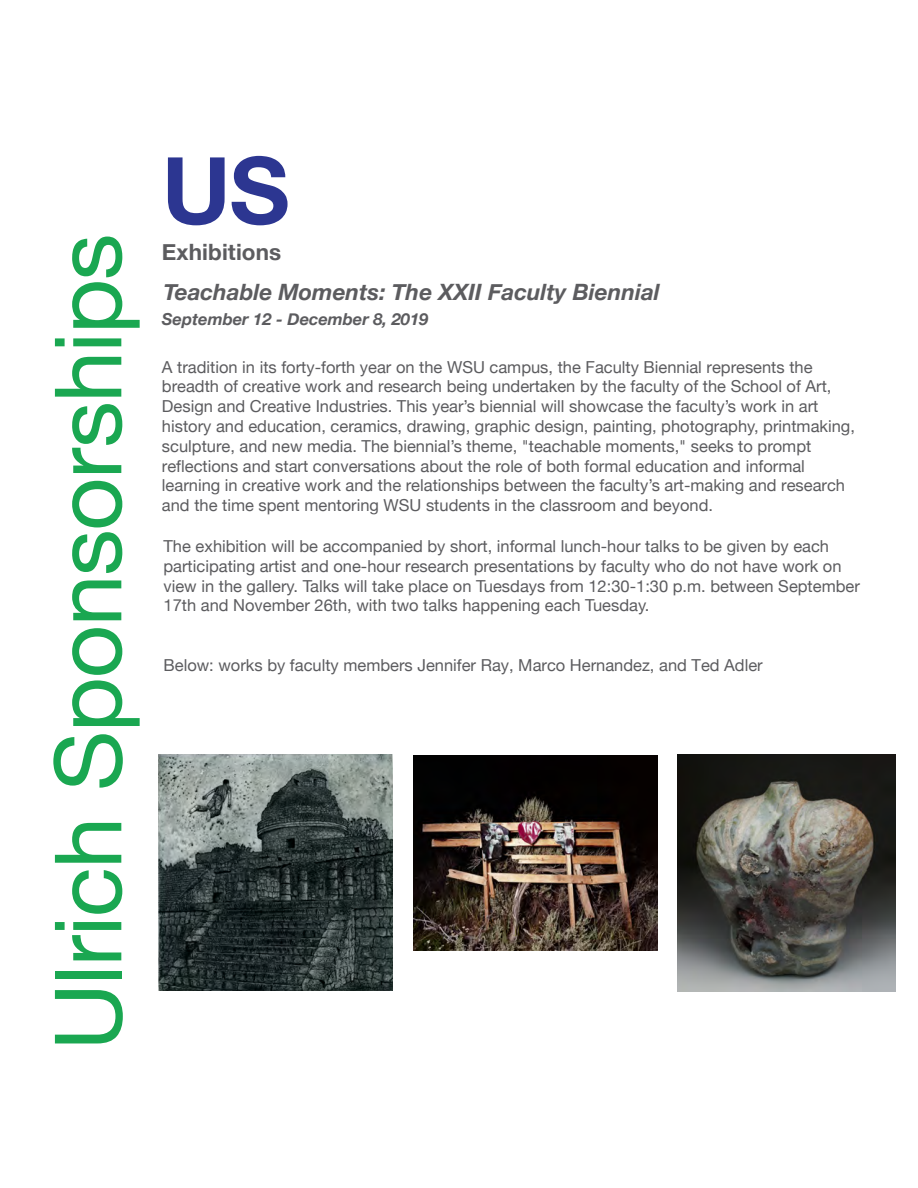
<style>
.page{position:relative;width:918px;height:1188px;background:#fff}
.page>*{position:absolute;margin:0;border:0;box-sizing:border-box;transform-origin:0 0}
.t1{font:93px "Helvetica Neue";letter-spacing:-.015em;color:#1aa751}
.t2{font:700 93px "Helvetica Neue";color:#2c3691}
.t3{font:italic 700 22.5px/40.2px "Helvetica Neue";color:#5c5c5f}
.t4{font:16.5px/19.8px "Helvetica Neue";color:#5c5c5f}
.t5{font:italic 700 16.5px "Helvetica Neue";color:#5c5c5f}
.s1{font-style:normal}
</style>
<div class="page">
<img style="left:414px;top:755px;width:244px;height:195px">
<img style="left:678px;top:755px;width:217px;height:237px">
<img style="left:159px;top:755px;width:234px;height:236px">
<p class="t1" style="left:21px;top:1050px;width:818px;rotate:-90deg">Ulrich Sponsorships</p>
<p class="t2" style="left:162px;top:118px;width:129px">US</p>
<p class="t3" style="left:162px;top:232px;width:499px"><span class="s1">Exhibitions<br></span>Teachable Moments: The XXII Faculty Biennial</p>
<p class="t5" style="left:162px;top:306px;width:268px">September 12 - December 8, 2019</p>
<p class="t4" style="left:162px;top:358px;width:695px">A tradition in its forty-forth year on the WSU campus, the Faculty Biennial represents the breadth of creative work and research being undertaken by the faculty of the School of Art, Design and Creative Industries. This year’s biennial will showcase the faculty’s work in art history and education, ceramics, drawing, graphic design, painting, photography, printmaking, sculpture, and new media. The biennial’s theme, "teachable moments," seeks to prompt reflections and start conversations about the role of both formal education and informal learning in creative work and the relationships between the faculty’s art-making and research and the time spent mentoring WSU students in the classroom and beyond.</p>
<p class="t4" style="left:164px;top:537px;width:698px">The exhibition will be accompanied by short, informal lunch-hour talks to be given by each participating artist and one-hour research presentations by faculty who do not have work on view in the gallery. Talks will take place on Tuesdays from 12:30-1:30 p.m. between September 17th and November 26th, with two talks happening each Tuesday.</p>
<p class="t4" style="left:164px;top:656px;width:601px">Below: works by faculty members Jennifer Ray, Marco Hernandez, and Ted Adler</p>
</div>
